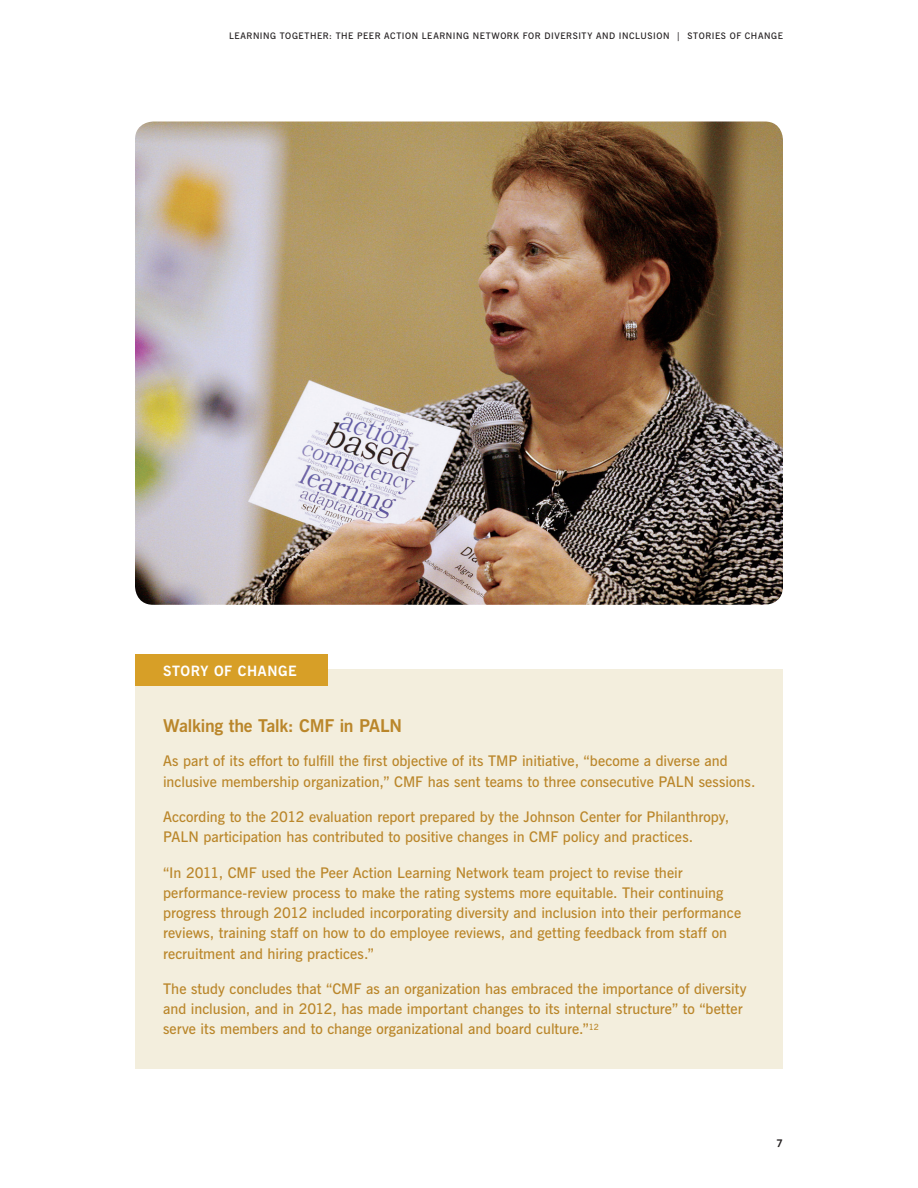
<style>
.page{position:relative;width:918px;height:1188px;background:#fff}
.page>*{position:absolute;margin:0;border:0;box-sizing:border-box;transform-origin:0 0}
.t1{font:700 17.7px "News Gothic BT";letter-spacing:-.015em;color:#ba862a}
.t2{font:600 14.7px/20.2px "News Gothic BT";color:#ba862a}
.t3{font:700 14.25px "News Gothic BT";letter-spacing:.045em;color:#fff}
.t4{font:700 10.5px "News Gothic BT";color:#231f20}
.t5{font:600 9px "News Gothic BT";letter-spacing:.06em;color:#231f20}
</style>
<div class="page">
<img style="left:135px;top:122px;width:648px;height:483px">
<div style="left:135px;top:669px;width:648px;height:400px;background:#f3eedd"></div>
<div style="left:135px;top:654px;width:192px;height:32px;background:#d79f27"></div>
<p class="t5" style="left:229px;top:31px;width:555px">LEARNING TOGETHER: THE PEER ACTION LEARNING NETWORK FOR DIVERSITY AND INCLUSION | STORIES OF CHANGE</p>
<p class="t3" style="left:163px;top:662px;width:135px">STORY OF CHANGE</p>
<p class="t1" style="left:163px;top:715px;width:240px">Walking the Talk: CMF in PALN</p>
<p class="t2" style="left:163px;top:751px;width:594px">As part of its effort to fulfill the first objective of its TMP initiative, “become a diverse and inclusive membership organization,” CMF has sent teams to three consecutive PALN sessions.</p>
<p class="t2" style="left:163px;top:806px;width:568px">According to the 2012 evaluation report prepared by the Johnson Center for Philanthropy,<br>PALN participation has contributed to positive changes in CMF policy and practices.</p>
<p class="t2" style="left:163px;top:862px;width:580px">“In 2011, CMF used the Peer Action Learning Network team project to revise their performance-review process to make the rating systems more equitable. Their continuing progress through 2012 included incorporating diversity and inclusion into their performance reviews, training staff on how to do employee reviews, and getting feedback from staff on recruitment and hiring practices.”</p>
<p class="t2" style="left:163px;top:978px;width:585px">The study concludes that “CMF as an organization has embraced the importance of diversity and inclusion, and in 2012, has made important changes to its internal structure” to “better serve its members and to change organizational and board culture.”<sup>12</sup></p>
<p class="t4" style="left:777px;top:1136px;width:8px">7</p>
</div>
